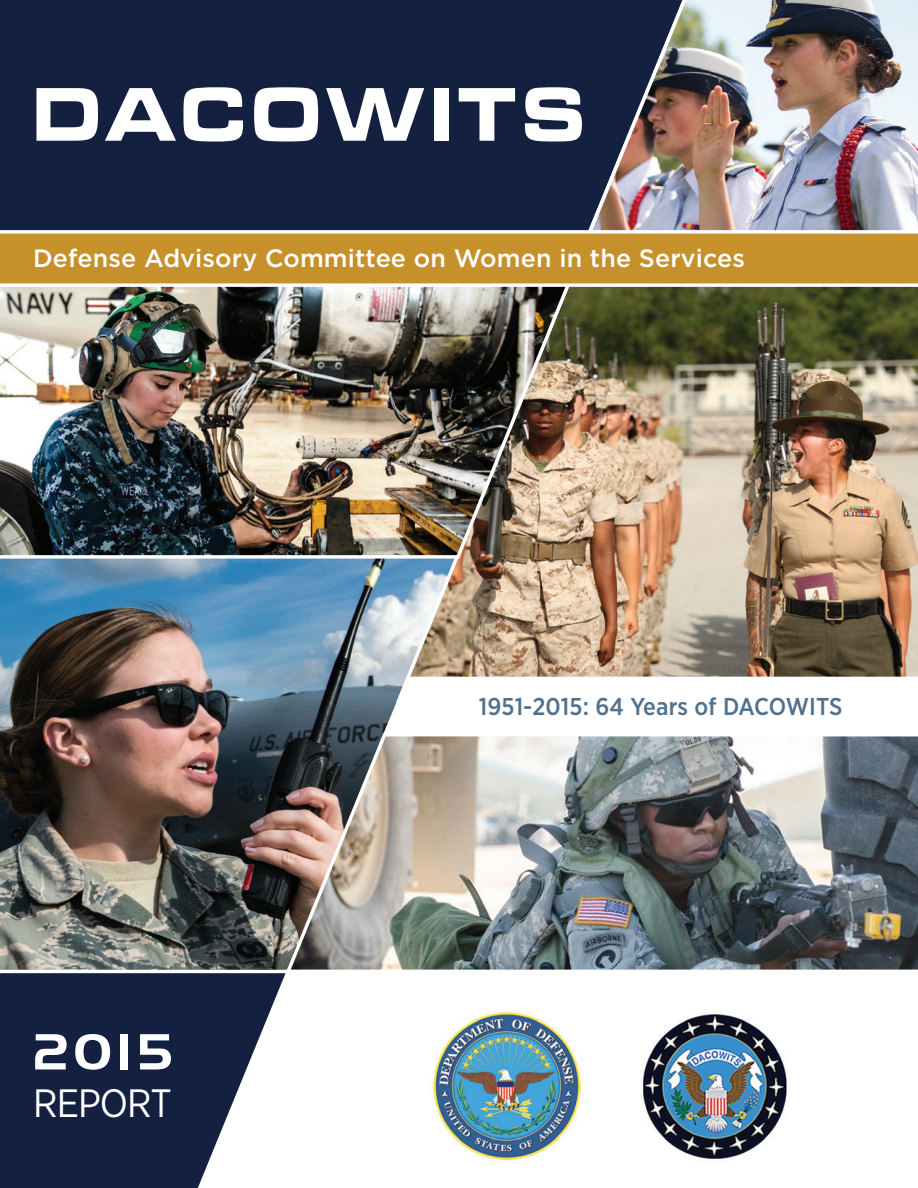
<style>
.page{position:relative;width:918px;height:1188px;background:#fff}
.page>*{position:absolute;margin:0;border:0;box-sizing:border-box;transform-origin:0 0}
.t1{font:79.05px "Microgramma D Bold Exte";letter-spacing:.1em;color:#fff;scale:.88 1}
.t2{font:700 52.95px "Handel Got D";color:#fff}
.t3{font:39.45px "Gotham Narrow";letter-spacing:-.025em;color:#fff}
.t4{font:500 25.05px "Gotham";letter-spacing:.005em;color:#fff}
.t5{font:500 24.3px "Gotham Narrow";letter-spacing:.005em;color:#50718e}
</style>
<div class="page">
<img style="left:0;top:560px;width:394px;height:408px">
<img style="left:394px;top:287px;width:524px;height:387px">
<img style="left:0;top:287px;width:582px;height:273px">
<img style="left:284px;top:731px;width:634px;height:237px">
<svg style="left:293px;top:968px;width:625px;height:2px"></svg>
<svg style="left:0;top:968px;width:293px;height:220px"></svg>
<div style="left:0;top:0;width:577px;height:230px;background:#132040"></div>
<img style="left:577px;top:0;width:341px;height:230px">
<svg style="left:380px;top:674px;width:538px;height:64px"></svg>
<svg style="left:0;top:230px;width:918px;height:57px;background:#cc9e44"></svg>
<img style="left:433px;top:1011px;width:354px;height:150px">
<h1 class="t1" style="left:33px;top:61px;width:627px">DACOWITS</h1>
<p class="t4" style="left:33px;top:244px;width:713px">Defense Advisory Committee on Women in the Services</p>
<h2 class="t2" style="left:33px;top:1022px;width:141px">2015</h2>
<h3 class="t3" style="left:33px;top:1079px;width:140px">REPORT</h3>
<p class="t5" style="left:479px;top:691px;width:365px">1951-2015: 64 Years of DACOWITS</p>
</div>
